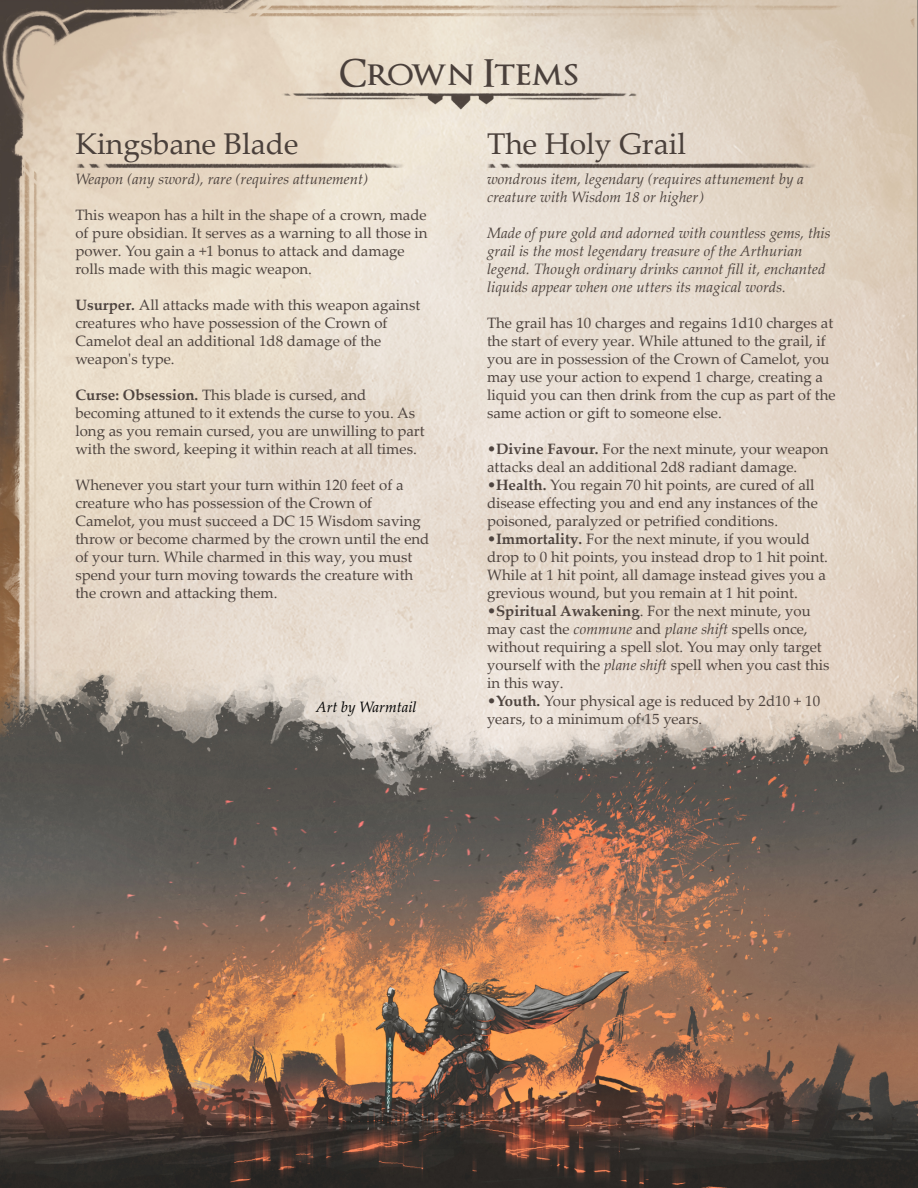
<style>
.page{position:relative;width:918px;height:1188px;background:#fff}
.page>*{position:absolute;margin:0;border:0;box-sizing:border-box;transform-origin:0 0}
.t1{font:600 37.5px "Optimus Princeps";color:#4a403b}
.t2{font:30px "Palatino Linotype";color:#4a403b}
.t3{font:15px/18px "Palatino Linotype";color:#4e443f}
.t4{font:italic 15px/18px "Palatino Linotype";color:#4e443f}
.t5{font:italic 15px "Palatino Linotype";color:#000}
.s1{font-weight:700}
.s2{font-style:italic}
</style>
<div class="page">
<img style="left:0;top:0;width:918px;height:669px">
<img style="left:75px;top:163px;width:331px;height:5px">
<img style="left:487px;top:163px;width:330px;height:5px">
<img style="left:281px;top:93px;width:356px;height:17px">
<img style="left:0;top:669px;width:918px;height:519px">
<h1 class="t1" style="left:340px;top:54px;width:240px">Crown Items</h1>
<h2 class="t2" style="left:75px;top:132px;width:225px">Kingsbane Blade</h2>
<p class="t4" style="left:75px;top:172px;width:294px">Weapon (any sword), rare (requires attunement)</p>
<p class="t3" style="left:75px;top:208px;width:354px">This weapon has a hilt in the shape of a crown, made of pure obsidian. It serves as a warning to all those in power. You gain a +1 bonus to attack and damage rolls made with this magic weapon.</p>
<p class="t3" style="left:75px;top:298px;width:346px"><span class="s1">Usurper.</span> All attacks made with this weapon against creatures who have possession of the Crown of Camelot deal an additional 1d8 damage of the weapon's type.</p>
<p class="t3" style="left:75px;top:388px;width:351px"><span class="s1">Curse: Obsession.</span> This blade is cursed, and becoming attuned to it extends the curse to you. As long as you remain cursed, you are unwilling to part with the sword, keeping it within reach at all times.</p>
<p class="t3" style="left:75px;top:478px;width:356px">Whenever you start your turn within 120 feet of a creature who has possession of the Crown of Camelot, you must succeed a DC 15 Wisdom saving throw or become charmed by the crown until the end of your turn. While charmed in this way, you must spend your turn moving towards the creature with the crown and attacking them.</p>
<p class="t5" style="left:316px;top:701px;width:102px">Art by Warmtail</p>
<h2 class="t2" style="left:487px;top:132px;width:201px">The Holy Grail</h2>
<p class="t4" style="left:487px;top:172px;width:318px">wondrous item, legendary (requires attunement by a creature with Wisdom 18 or higher)</p>
<p class="t4" style="left:487px;top:226px;width:345px">Made of pure gold and adorned with countless gems, this grail is the most legendary treasure of the Arthurian legend. Though ordinary drinks cannot fill it, enchanted liquids appear when one utters its magical words.</p>
<p class="t3" style="left:487px;top:316px;width:350px">The grail has 10 charges and regains 1d10 charges at the start of every year. While attuned to the grail, if you are in possession of the Crown of Camelot, you may use your action to expend 1 charge, creating a liquid you can then drink from the cup as part of the same action or gift to someone else.</p>
<p class="t3" style="left:487px;top:442px;width:343px">•<span class="s1">Divine Favour.</span> For the next minute, your weapon attacks deal an additional 2d8 radiant damage.</p>
<p class="t3" style="left:487px;top:478px;width:332px">•<span class="s1">Health.</span> You regain 70 hit points, are cured of all disease effecting you and end any instances of the poisoned, paralyzed or petrified conditions.</p>
<p class="t3" style="left:487px;top:532px;width:343px">•<span class="s1">Immortality.</span> For the next minute, if you would drop to 0 hit points, you instead drop to 1 hit point.<br>While at 1 hit point, all damage instead gives you a grevious wound, but you remain at 1 hit point.</p>
<p class="t3" style="left:487px;top:604px;width:344px">•<span class="s1">Spiritual Awakening</span>. For the next minute, you may cast the <span class="s2">commune</span> and <span class="s2">plane shift</span> spells once, without requiring a spell slot. You may only target yourself with the <span class="s2">plane shift</span> spell when you cast this in this way.</p>
<p class="t3" style="left:487px;top:694px;width:335px">•<span class="s1">Youth.</span> Your physical age is reduced by 2d10 + 10 years, to a minimum of 15 years.</p>
</div>
